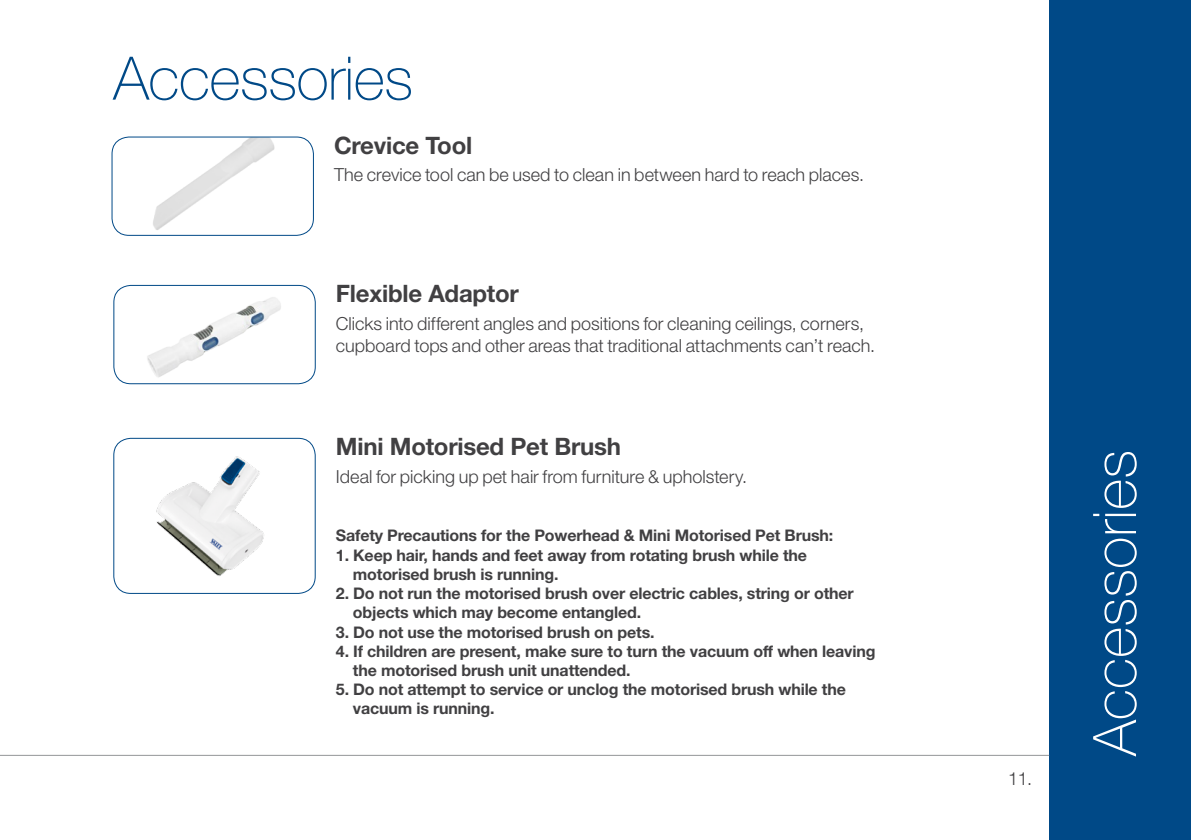
<style>
.page{position:relative;width:1191px;height:840px;background:#fff}
.page>*{position:absolute;margin:0;border:0;box-sizing:border-box;transform-origin:0 0}
.t1{font:100 60px "Helvetica Neue LT Std";letter-spacing:-.01em;color:#004987}
.t2{font:100 60px "Helvetica Neue LT Std";color:#fff}
.t3{font:700 24px "Helvetica Neue LT Std";letter-spacing:-.01em;color:#414042}
.t4{font:300 18px/22px "Helvetica Neue LT Std";color:#414042}
.t5{font:700 16px/19.2px "Helvetica Neue LT Std";letter-spacing:-.01em;color:#414042}
</style>
<div class="page">
<div style="left:1049px;top:0;width:142px;height:839px;background:#004987"></div>
<hr style="left:0;top:754px;width:1049px;height:1px;background:#939598">
<img style="left:147px;top:297px;width:134px;height:81px">
<div style="left:113px;top:285px;width:203px;height:99px;border:1px solid #004987;border-radius:17px"></div>
<img style="left:156px;top:456px;width:108px;height:120px">
<div style="left:113px;top:437px;width:203px;height:156px;border:1px solid #004987;border-radius:17px"></div>
<img style="left:153px;top:138px;width:122px;height:92px">
<div style="left:111px;top:136px;width:203px;height:100px;border:1px solid #004987;border-radius:17px"></div>
<h1 class="t1" style="left:113px;top:44px;width:301px">Accessories</h1>
<h2 class="t3" style="left:334px;top:130px;width:140px">Crevice Tool</h2>
<p class="t4" style="left:334px;top:163px;width:531px">The crevice tool can be used to clean in between hard to reach places.</p>
<h2 class="t3" style="left:336px;top:278px;width:184px">Flexible Adaptor</h2>
<p class="t4" style="left:336px;top:312px;width:541px">Clicks into different angles and positions for cleaning ceilings, corners, cupboard tops and other areas that traditional attachments can’t reach.</p>
<h2 class="t3" style="left:336px;top:431px;width:287px">Mini Motorised Pet Brush</h2>
<p class="t4" style="left:336px;top:464px;width:413px">Ideal for picking up pet hair from furniture &amp; upholstery.</p>
<p class="t5" style="left:336px;top:525px;width:499px">Safety Precautions for the Powerhead &amp; Mini Motorised Pet Brush:</p>
<p class="t5" style="left:353px;top:544px;width:455px;text-indent:-17px">1. Keep hair, hands and feet away from rotating brush while the motorised brush is running.</p>
<p class="t5" style="left:353px;top:583px;width:502px;text-indent:-17px">2. Do not run the motorised brush over electric cables, string or other objects which may become entangled.</p>
<p class="t5" style="left:336px;top:621px;width:320px">3. Do not use the motorised brush on pets.</p>
<p class="t5" style="left:353px;top:640px;width:524px;text-indent:-17px">4. If children are present, make sure to turn the vacuum off when leaving the motorised brush unit unattended.</p>
<p class="t5" style="left:353px;top:679px;width:494px;text-indent:-17px">5. Do not attempt to service or unclog the motorised brush while the vacuum is running.</p>
<p class="t4" style="left:1008px;top:766px;width:25px">11.</p>
<h1 class="t2" style="left:1080px;top:755px;width:307px;rotate:-90deg">Accessories</h1>
</div>
